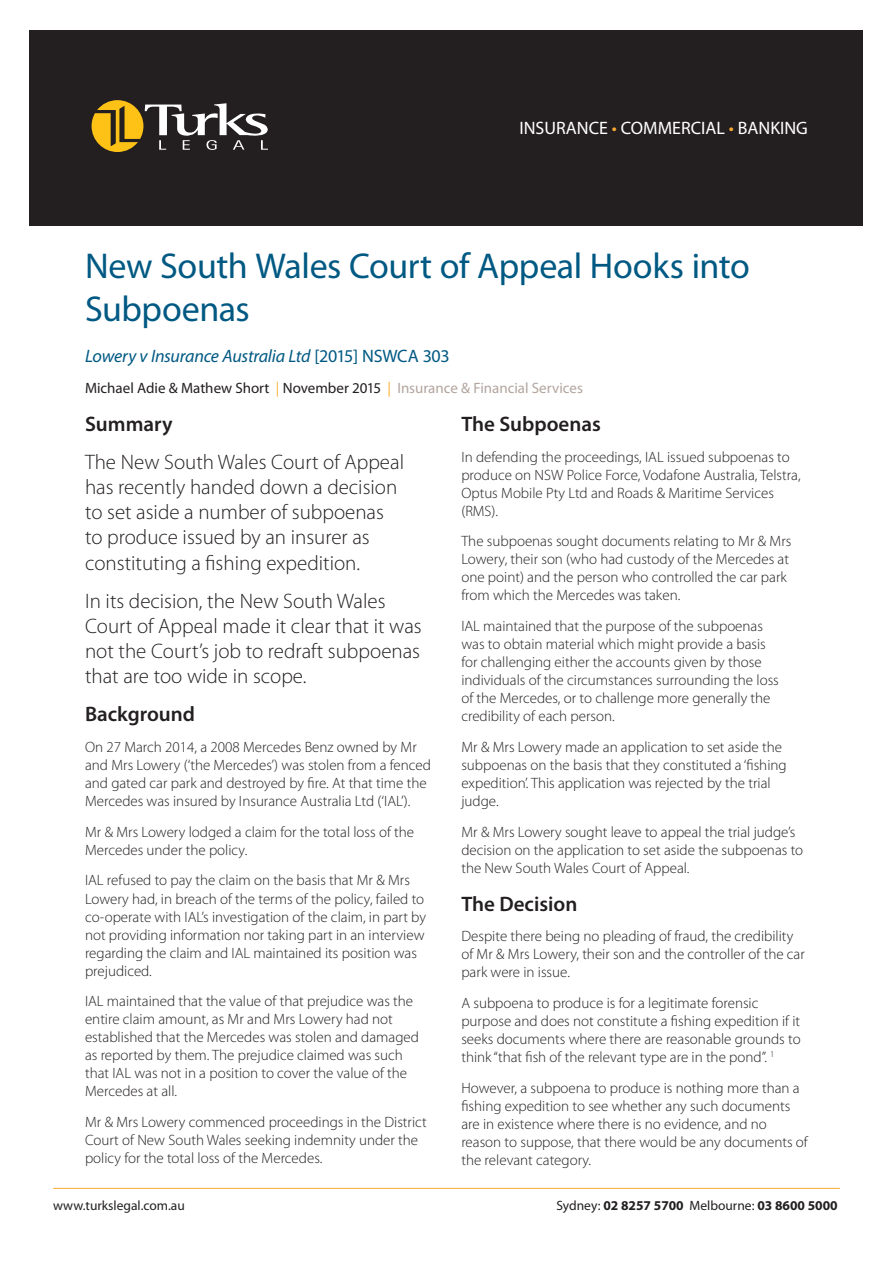
<style>
.page{position:relative;width:893px;height:1263px;background:#fff}
.page>*{position:absolute;margin:0;border:0;box-sizing:border-box;transform-origin:0 0}
.TurkAlert_body_text{font:36px/43.2px "Myriad Pro";letter-spacing:-.015em;color:#005983}
.t1{font:300 21px/25.2px "Myriad Pro";color:#231f20}
.t2{font:600 21px "Myriad Pro";color:#231f20}
.TurkAlert_body_text-2{font:italic 18px "Myriad Pro";letter-spacing:-.01em;color:#005983}
.t3{font:18px "Myriad Pro";color:#fff}
.t4{font:300 15px/18px "Myriad Pro";color:#231f20}
.t5{font:15px "Myriad Pro";color:#231f20}
.t6{font:700 13.5px "Myriad Pro";color:#231f20}
.t7{font:13.5px "Myriad Pro";color:#231f20}
.s1{color:#faa831}
.s2{font-style:normal}
.s3{color:#fbb033}
.s4{color:#b3a59e}
.s5{font-weight:400}
</style>
<div class="page">
<div style="left:30px;top:30px;width:833px;height:195px;background:#231f20"></div>
<hr style="left:53px;top:1188px;width:787px;height:1px;background:#faa831">
<svg style="left:92px;top:100px;width:176px;height:52px"></svg>
<p class="t3" style="left:519px;top:116px;width:290px">INSURANCE <span class="s1">•</span> COMMERCIAL <span class="s1">•</span> BANKING</p>
<p class="TurkAlert_body_text" style="left:85px;top:244px;width:666px">New South Wales Court of Appeal Hooks into<br>Subpoenas</p>
<p class="TurkAlert_body_text-2" style="left:85px;top:344px;width:366px">Lowery v Insurance Australia Ltd <span class="s2">[2015] NSWCA 303</span></p>
<p class="t5" style="left:85px;top:379px;width:499px">Michael Adie &amp; Mathew Short <span class="s3">|</span> November 2015 <span class="s3">|</span> <span class="s4">Insurance &amp; Financial Services</span></p>
<p class="t2" style="left:85px;top:410px;width:89px">Summary</p>
<p class="t1" style="left:85px;top:450px;width:321px">The New South Wales Court of Appeal has recently handed down a decision to set aside a number of subpoenas to produce issued by an insurer as constituting a fishing expedition.</p>
<p class="t1" style="left:85px;top:588px;width:338px">In its decision, the New South Wales Court of Appeal made it clear that it was not the Court’s job to redraft subpoenas that are too wide in scope.</p>
<p class="t2" style="left:85px;top:701px;width:112px">Background</p>
<p class="t4" style="left:85px;top:738px;width:347px">On 27 March 2014, a 2008 Mercedes Benz owned by Mr and Mrs Lowery (‘the Mercedes’) was stolen from a fenced and gated car park and destroyed by fire. At that time the Mercedes was insured by Insurance Australia Ltd (‘IAL’).</p>
<p class="t4" style="left:85px;top:823px;width:331px">Mr &amp; Mrs Lowery lodged a claim for the total loss of the<br>Mercedes under the policy.</p>
<p class="t4" style="left:85px;top:872px;width:343px">IAL refused to pay the claim on the basis that Mr &amp; Mrs Lowery had, in breach of the terms of the policy, failed to co-operate with IAL’s investigation of the claim, in part by not providing information nor taking part in an interview regarding the claim and IAL maintained its position was prejudiced.</p>
<p class="t4" style="left:85px;top:992px;width:335px">IAL maintained that the value of that prejudice was the entire claim amount, as Mr and Mrs Lowery had not established that the Mercedes was stolen and damaged as reported by them. The prejudice claimed was such that IAL was not in a position to cover the value of the Mercedes at all.</p>
<p class="t4" style="left:85px;top:1113px;width:343px">Mr &amp; Mrs Lowery commenced proceedings in the District<br>Court of New South Wales seeking indemnity under the policy for the total loss of the Mercedes.</p>
<p class="t2" style="left:461px;top:410px;width:141px">The Subpoenas</p>
<p class="t4" style="left:461px;top:448px;width:341px">In defending the proceedings, IAL issued subpoenas to produce on NSW Police Force, Vodafone Australia, Telstra, Optus Mobile Pty Ltd and Roads &amp; Maritime Services (RMS).</p>
<p class="t4" style="left:461px;top:533px;width:332px">The subpoenas sought documents relating to Mr &amp; Mrs Lowery, their son (who had custody of the Mercedes at one point) and the person who controlled the car park from which the Mercedes was taken.</p>
<p class="t4" style="left:461px;top:617px;width:319px">IAL maintained that the purpose of the subpoenas was to obtain material which might provide a basis for challenging either the accounts given by those individuals of the circumstances surrounding the loss of the Mercedes, or to challenge more generally the credibility of each person.</p>
<p class="t4" style="left:461px;top:738px;width:327px">Mr &amp; Mrs Lowery made an application to set aside the subpoenas on the basis that they constituted a ‘fishing expedition’. This application was rejected by the trial judge.</p>
<p class="t4" style="left:461px;top:823px;width:343px">Mr &amp; Mrs Lowery sought leave to appeal the trial judge’s decision on the application to set aside the subpoenas to the New South Wales Court of Appeal.</p>
<p class="t2" style="left:461px;top:890px;width:117px">The Decision</p>
<p class="t4" style="left:461px;top:928px;width:345px">Despite there being no pleading of fraud, the credibility of Mr &amp; Mrs Lowery, their son and the controller of the car park were in issue.</p>
<p class="t4" style="left:461px;top:994px;width:341px">A subpoena to produce is for a legitimate forensic purpose and does not constitute a fishing expedition if it seeks documents where there are reasonable grounds to think “that fish of the relevant type are in the pond”. <sup>1</sup></p>
<p class="t4" style="left:461px;top:1079px;width:348px">However, a subpoena to produce is nothing more than a fishing expedition to see whether any such documents are in existence where there is no evidence, and no reason to suppose, that there would be any documents of the relevant category.</p>
<p class="t7" style="left:53px;top:1197px;width:133px">www.turkslegal.com.au</p>
<p class="t6" style="left:556px;top:1196px;width:283px"><span class="s5">Sydney:</span> 02 8257 5700 <span class="s5">Melbourne:</span> 03 8600 5000</p>
</div>
